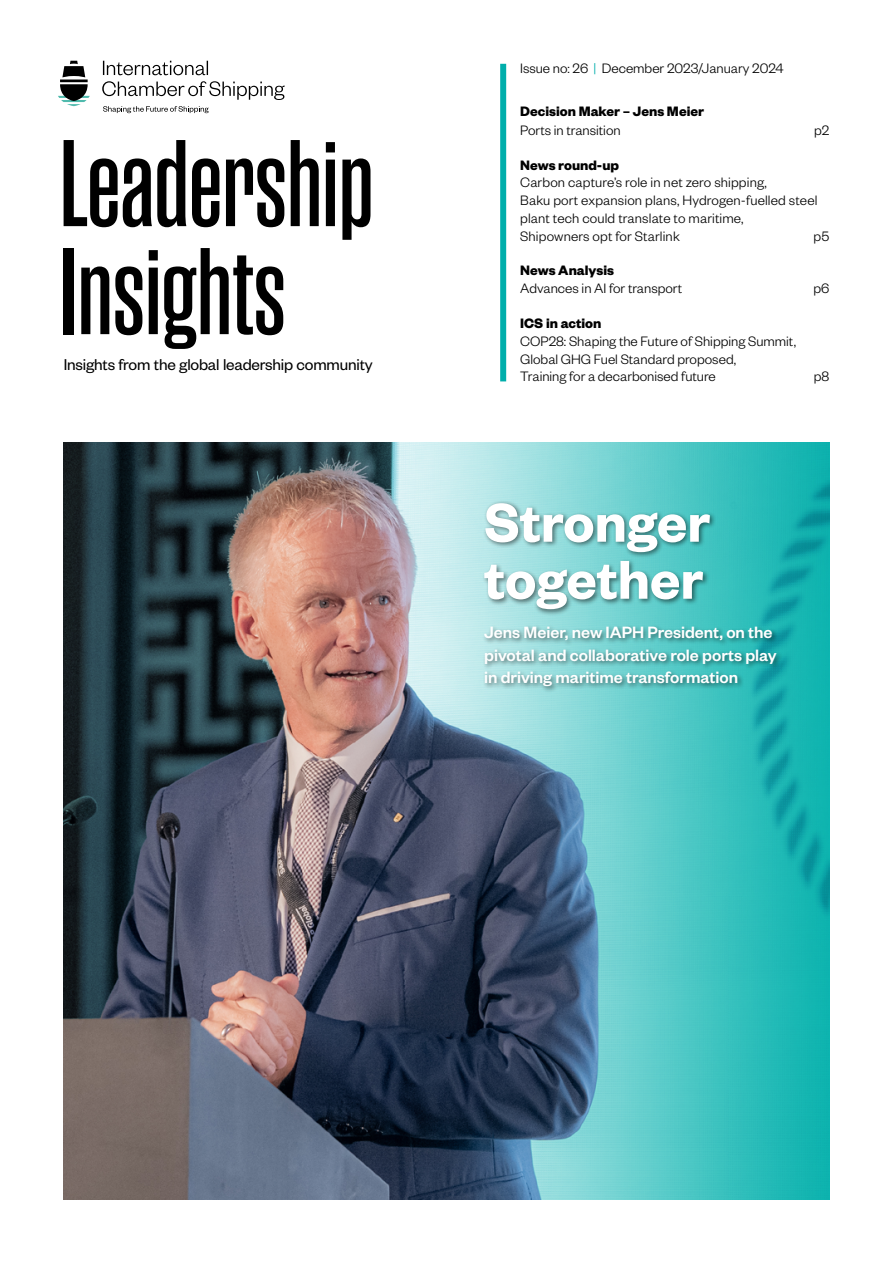
<style>
.page{position:relative;width:893px;height:1263px;background:#fff}
.page>*{position:absolute;margin:0;border:0;box-sizing:border-box;transform-origin:0 0}
.t1{font:600 123px/108px "Rama Gothic M";color:#000}
.t2{font:600 60px/57px "Founders Grotesk";color:#fff}
.t3{font:500 18px/22.5px "Founders Grotesk";color:#fff}
.t4{font:17.25px "Founders Grotesk";letter-spacing:-.01em;color:#000}
.t5{font:300 15px/17.7px "Founders Grotesk";color:#000}
.t6{font:700 15px "Founders Grotesk";color:#000}
.s1{color:#00aeab}
</style>
<div class="page">
<img style="left:64px;top:442px;width:765px;height:757px">
<div style="left:500px;top:64px;width:6px;height:317px;background:#00aeab"></div>
<svg style="left:58px;top:61px;width:32px;height:45px"></svg>
<svg style="left:103px;top:61px;width:105px;height:14px"></svg>
<svg style="left:102px;top:81px;width:183px;height:19px"></svg>
<svg style="left:103px;top:106px;width:106px;height:7px"></svg>
<div style="left:482px;top:501px;width:301px;height:192px;background:#000;opacity:.5"></div>
<h1 class="t1" style="left:60px;top:133px;width:316px">Leadership<br>Insights</h1>
<p class="t4" style="left:64px;top:354px;width:310px">Insights from the global leadership community</p>
<p class="t5" style="left:520px;top:59px;width:265px">Issue no: 26 <span class="s1">|</span> December 2023/January 2024</p>
<p class="t6" style="left:520px;top:101px;width:185px">Decision Maker – Jens Meier</p>
<p class="t5" style="left:520px;top:120px;width:102px">Ports in transition</p>
<p class="t5" style="left:814px;top:120px;width:17px">p2</p>
<p class="t6" style="left:520px;top:155px;width:100px">News round-up</p>
<p class="t5" style="left:520px;top:173px;width:299px">Carbon capture’s role in net zero shipping,<br>Baku port expansion plans, Hydrogen-fuelled steel plant tech could translate to maritime,<br>Shipowners opt for Starlink</p>
<p class="t5" style="left:813px;top:226px;width:17px">p5</p>
<p class="t6" style="left:520px;top:261px;width:95px">News Analysis</p>
<p class="t5" style="left:520px;top:279px;width:163px">Advances in AI for transport</p>
<p class="t5" style="left:813px;top:279px;width:17px">p6</p>
<p class="t6" style="left:520px;top:314px;width:83px">ICS in action</p>
<p class="t5" style="left:520px;top:331px;width:277px">COP28: Shaping the Future of Shipping Summit,<br>Global GHG Fuel Standard proposed,<br>Training for a decarbonised future</p>
<p class="t5" style="left:814px;top:367px;width:17px">p8</p>
<h2 class="t2" style="left:484px;top:491px;width:228px">Stronger together</h2>
<p class="t3" style="left:484px;top:620px;width:294px">Jens Meier, new IAPH President, on the pivotal and collaborative role ports play in driving maritime transformation</p>
</div>
